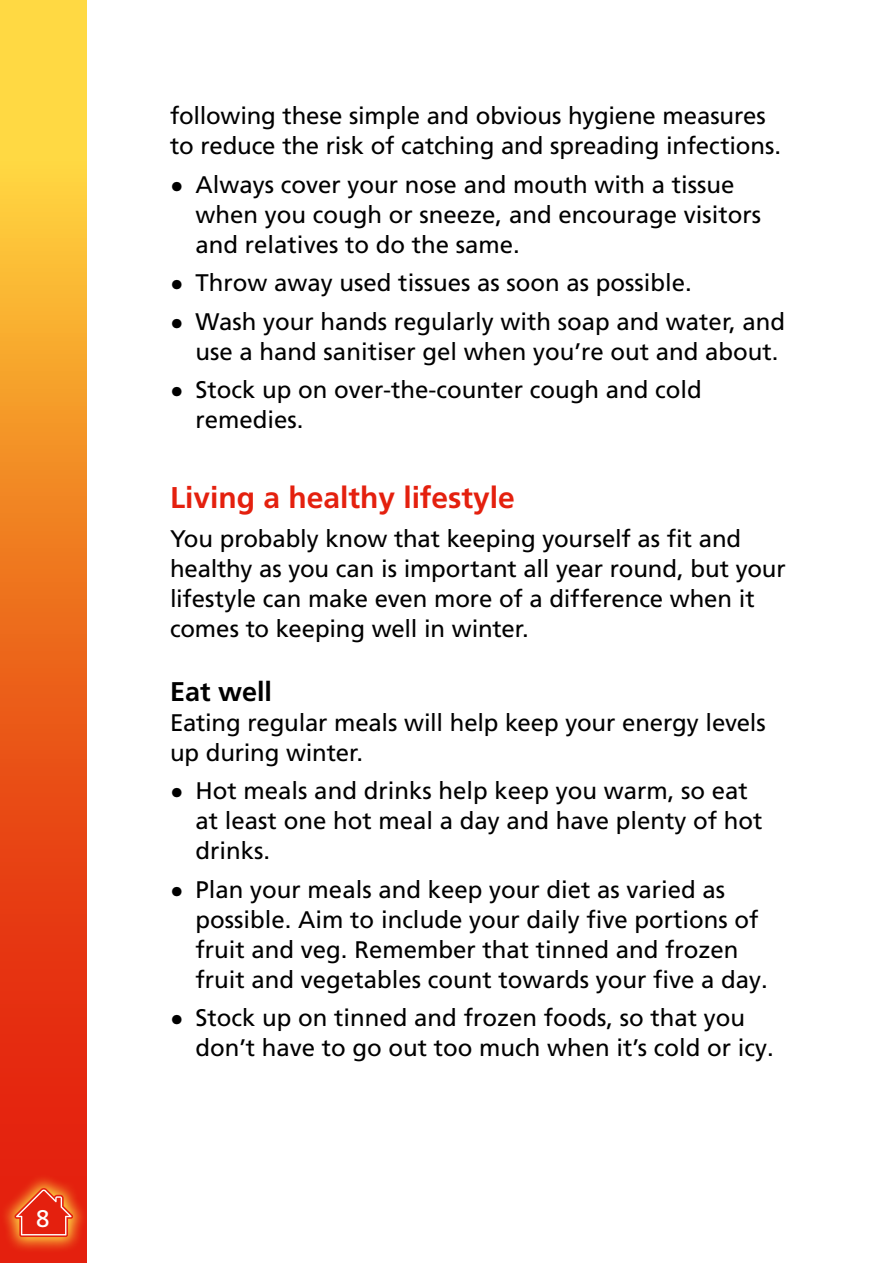
<style>
.page{position:relative;width:893px;height:1263px;background:#fff}
.page>*{position:absolute;margin:0;border:0;box-sizing:border-box;transform-origin:0 0}
.Heading_4__6mm_befor{font:700 30px "Frutiger LT Pro";color:#e4200e}
.Heading_3{font:700 27px "Frutiger LT Pro";color:#000}
.Main{font:24px/30px "Frutiger LT Pro";color:#000}
.t1{font:24px "Frutiger LT Pro";color:#fff}
.s1{font-size:27px}
</style>
<div class="page">
<svg style="left:0;top:0;width:86px;height:1263px;background:#f07a23"></svg>
<svg style="left:0;top:1173px;width:87px;height:80px;background:#e63413"></svg>
<svg style="left:14px;top:1188px;width:59px;height:49px;background:#e94a28"></svg>
<p class="t1" style="left:36px;top:1205px;width:15px">8</p>
<p class="Main" style="left:170px;top:101px;width:613px">following these simple and obvious hygiene measures to reduce the risk of catching and spreading infections.</p>
<p class="Main" style="left:196px;top:170px;width:567px;text-indent:-26px"><span class="s1">•</span> Always cover your nose and mouth with a tissue when you cough or sneeze, and encourage visitors and relatives to do the same.</p>
<p class="Main" style="left:170px;top:268px;width:523px"><span class="s1">•</span> Throw away used tissues as soon as possible.</p>
<p class="Main" style="left:170px;top:307px;width:616px;text-align:right"><span class="s1">•</span> Wash your hands regularly with soap and water, and use a hand sanitiser gel when you’re out and about.</p>
<p class="Main" style="left:196px;top:375px;width:508px;text-indent:-26px"><span class="s1">•</span> Stock up on over-the-counter cough and cold remedies.</p>
<p class="Heading_4__6mm_befor" style="left:170px;top:480px;width:346px">Living a healthy lifestyle</p>
<p class="Main" style="left:170px;top:523px;width:617px">You probably know that keeping yourself as fit and healthy as you can is important all year round, but your lifestyle can make even more of a difference when it comes to keeping well in winter.</p>
<p class="Heading_3" style="left:170px;top:675px;width:104px">Eat well</p>
<p class="Main" style="left:170px;top:707px;width:597px">Eating regular meals will help keep your energy levels up during winter.</p>
<p class="Main" style="left:196px;top:776px;width:568px;text-indent:-26px"><span class="s1">•</span> Hot meals and drinks help keep you warm, so eat at least one hot meal a day and have plenty of hot drinks.</p>
<p class="Main" style="left:196px;top:874px;width:574px;text-indent:-26px"><span class="s1">•</span> Plan your meals and keep your diet as varied as possible. Aim to include your daily five portions of fruit and veg. Remember that tinned and frozen fruit and vegetables count towards your five a day.</p>
<p class="Main" style="left:196px;top:1003px;width:580px;text-indent:-26px"><span class="s1">•</span> Stock up on tinned and frozen foods, so that you don’t have to go out too much when it’s cold or icy.</p>
</div>
